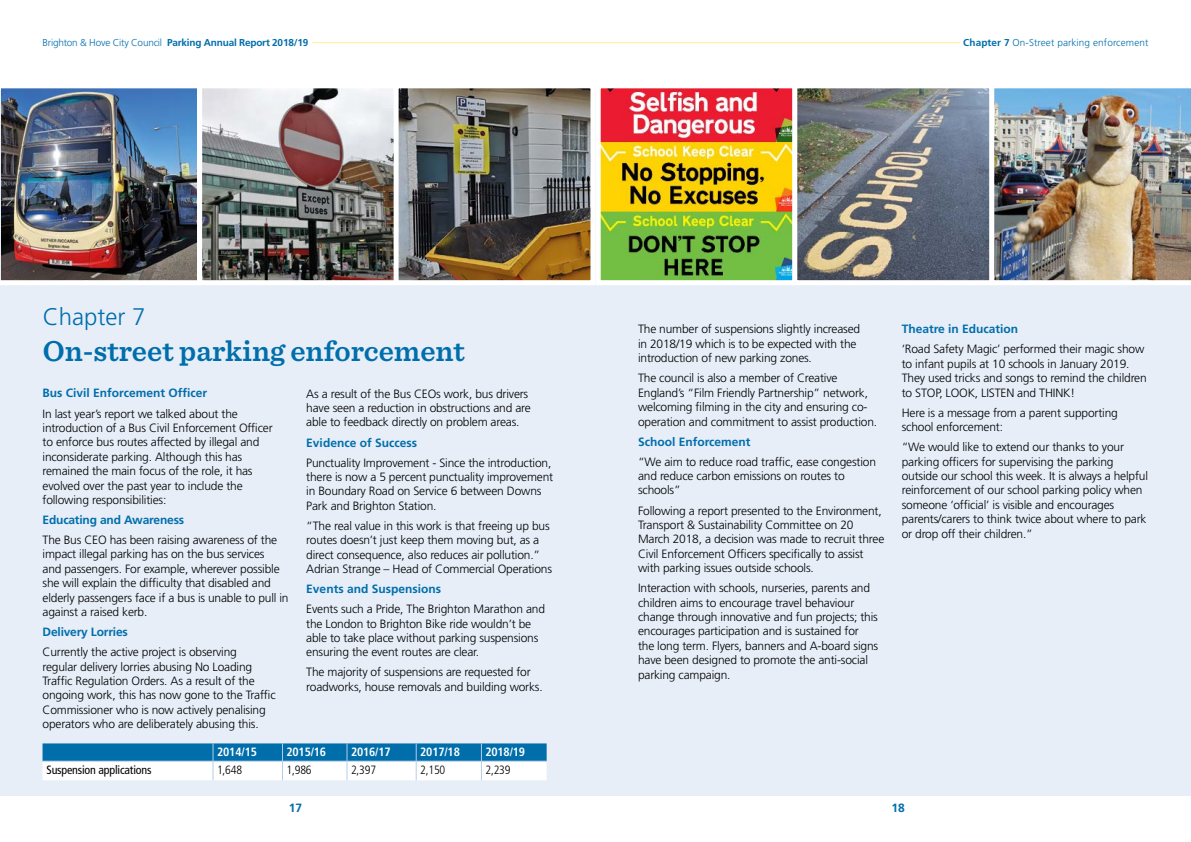
<style>
.page{position:relative;width:1191px;height:842px;background:#fff}
.page>*{position:absolute;margin:0;border:0;box-sizing:border-box;transform-origin:0 0}
.t1{font:600 30px "Sentinel";color:#006eab}
.t2{font:300 24px "Frutiger";color:#006eab}
.t3{font:300 12px/14.4px "Frutiger";letter-spacing:-.015em;color:#000}
.t4{font:700 12px "Frutiger";color:#006eab}
.t5{font:700 condensed 12px "Frutiger";letter-spacing:-.015em;color:#fff}
.t6{font:300 condensed 12px "Frutiger";letter-spacing:-.015em;color:#000}
.t7{font:condensed 12px "Frutiger";letter-spacing:-.015em;color:#000}
.t8{font:700 10px "Frutiger";letter-spacing:-.02em;color:#006eab}
.t9{font:300 10px "Frutiger";letter-spacing:.01em;color:#006eab}
.s1{font-weight:300}
.s2{font-weight:700}
</style>
<div class="page">
<hr style="left:312px;top:42px;width:648px;height:1px;background:#ffec98">
<div style="left:0;top:90px;width:1191px;height:705px;background:#e7eef8"></div>
<img style="left:0;top:88px;width:197px;height:197px">
<img style="left:203px;top:89px;width:190px;height:190px">
<div style="left:197px;top:83px;width:202px;height:202px;border:5px solid #fff"></div>
<img style="left:399px;top:89px;width:190px;height:190px">
<div style="left:393px;top:83px;width:202px;height:202px;border:5px solid #fff"></div>
<svg style="left:43px;top:743px;width:503px;height:37px;background:#86bad7"></svg>
<img style="left:601px;top:89px;width:190px;height:190px">
<div style="left:595px;top:83px;width:202px;height:202px;border:5px solid #fff"></div>
<img style="left:994px;top:88px;width:197px;height:197px">
<img style="left:798px;top:89px;width:190px;height:190px">
<div style="left:792px;top:83px;width:202px;height:202px;border:5px solid #fff"></div>
<p class="t8" style="left:43px;top:37px;width:267px"><span class="s1">Brighton &amp; Hove City Council</span> Parking Annual Report 2018/19</p>
<p class="t9" style="left:963px;top:37px;width:187px"><span class="s2">Chapter 7</span> On-Street parking enforcement</p>
<h2 class="t2" style="left:43px;top:303px;width:104px">Chapter 7</h2>
<h1 class="t1" style="left:43px;top:328px;width:424px">On-street parking enforcement</h1>
<p class="t3" style="left:306px;top:386px;width:226px">As a result of the Bus CEOs work, bus drivers have seen a reduction in obstructions and are able to feedback directly on problem areas.</p>
<p class="t4" style="left:306px;top:435px;width:112px">Evidence of Success</p>
<p class="t3" style="left:306px;top:455px;width:248px">Punctuality Improvement - Since the introduction, there is now a 5 percent punctuality improvement in Boundary Road on Service 6 between Downs Park and Brighton Station.</p>
<p class="t3" style="left:306px;top:518px;width:247px">“The real value in this work is that freeing up bus routes doesn’t just keep them moving but, as a direct consequence, also reduces air pollution.” Adrian Strange – Head of Commercial Operations</p>
<p class="t4" style="left:306px;top:582px;width:136px">Events and Suspensions</p>
<p class="t3" style="left:306px;top:602px;width:240px">Events such a Pride, The Brighton Marathon and the London to Brighton Bike ride wouldn’t be able to take place without parking suspensions ensuring the event routes are clear.</p>
<p class="t3" style="left:306px;top:665px;width:238px">The majority of suspensions are requested for roadworks, house removals and building works.</p>
<p class="t4" style="left:43px;top:386px;width:166px">Bus Civil Enforcement Officer</p>
<p class="t3" style="left:43px;top:406px;width:232px">In last year’s report we talked about the introduction of a Bus Civil Enforcement Officer to enforce bus routes affected by illegal and inconsiderate parking. Although this has remained the main focus of the role, it has evolved over the past year to include the following responsibilities:</p>
<p class="t4" style="left:43px;top:513px;width:143px">Educating and Awareness</p>
<p class="t3" style="left:43px;top:533px;width:248px">The Bus CEO has been raising awareness of the impact illegal parking has on the bus services<br>and passengers. For example, wherever possible she will explain the difficulty that disabled and elderly passengers face if a bus is unable to pull in against a raised kerb.</p>
<p class="t4" style="left:43px;top:625px;width:87px">Delivery Lorries</p>
<p class="t3" style="left:43px;top:645px;width:235px">Currently the active project is observing<br>regular delivery lorries abusing No Loading Traffic Regulation Orders. As a result of the ongoing work, this has now gone to the Traffic Commissioner who is now actively penalising operators who are deliberately abusing this.</p>
<p class="t5" style="left:217px;top:745px;width:42px">2014/15</p>
<p class="t5" style="left:286px;top:745px;width:41px">2015/16</p>
<p class="t5" style="left:351px;top:745px;width:41px">2016/17</p>
<p class="t5" style="left:420px;top:745px;width:41px">2017/18</p>
<p class="t5" style="left:485px;top:745px;width:41px">2018/19</p>
<p class="t7" style="left:47px;top:763px;width:106px">Suspension applications</p>
<p class="t6" style="left:217px;top:763px;width:27px">1,648</p>
<p class="t6" style="left:286px;top:763px;width:27px">1,986</p>
<p class="t6" style="left:351px;top:763px;width:27px">2,397</p>
<p class="t6" style="left:420px;top:763px;width:27px">2,150</p>
<p class="t6" style="left:485px;top:763px;width:27px">2,239</p>
<p class="t3" style="left:638px;top:322px;width:224px">The number of suspensions slightly increased in 2018/19 which is to be expected with the introduction of new parking zones.</p>
<p class="t3" style="left:638px;top:371px;width:241px">The council is also a member of Creative England’s “Film Friendly Partnership” network, welcoming filming in the city and ensuring co&shy;operation and commitment to assist production.</p>
<p class="t4" style="left:638px;top:434px;width:114px">School Enforcement</p>
<p class="t3" style="left:638px;top:454px;width:239px">“We aim to reduce road traffic, ease congestion and reduce carbon emissions on routes to schools”</p>
<p class="t3" style="left:638px;top:503px;width:248px">Following a report presented to the Environment, Transport &amp; Sustainability Committee on 20<br>March 2018, a decision was made to recruit three Civil Enforcement Officers specifically to assist with parking issues outside schools.</p>
<p class="t3" style="left:638px;top:581px;width:242px">Interaction with schools, nurseries, parents and children aims to encourage travel behaviour change through innovative and fun projects; this encourages participation and is sustained for the long term. Flyers, banners and A-board signs have been designed to promote the anti-social parking campaign.</p>
<p class="t4" style="left:901px;top:322px;width:118px">Theatre in Education</p>
<p class="t3" style="left:901px;top:342px;width:246px">‘Road Safety Magic’ performed their magic show to infant pupils at 10 schools in January 2019.<br>They used tricks and songs to remind the children to STOP, LOOK, LISTEN and THINK!</p>
<p class="t3" style="left:901px;top:405px;width:218px">Here is a message from a parent supporting school enforcement:</p>
<p class="t3" style="left:901px;top:440px;width:248px">“We would like to extend our thanks to your parking officers for supervising the parking outside our school this week. It is always a helpful reinforcement of our school parking policy when someone ‘official’ is visible and encourages parents/carers to think twice about where to park or drop off their children.”</p>
<p class="t4" style="left:289px;top:801px;width:15px">17</p>
<p class="t4" style="left:891px;top:801px;width:15px">18</p>
</div>
